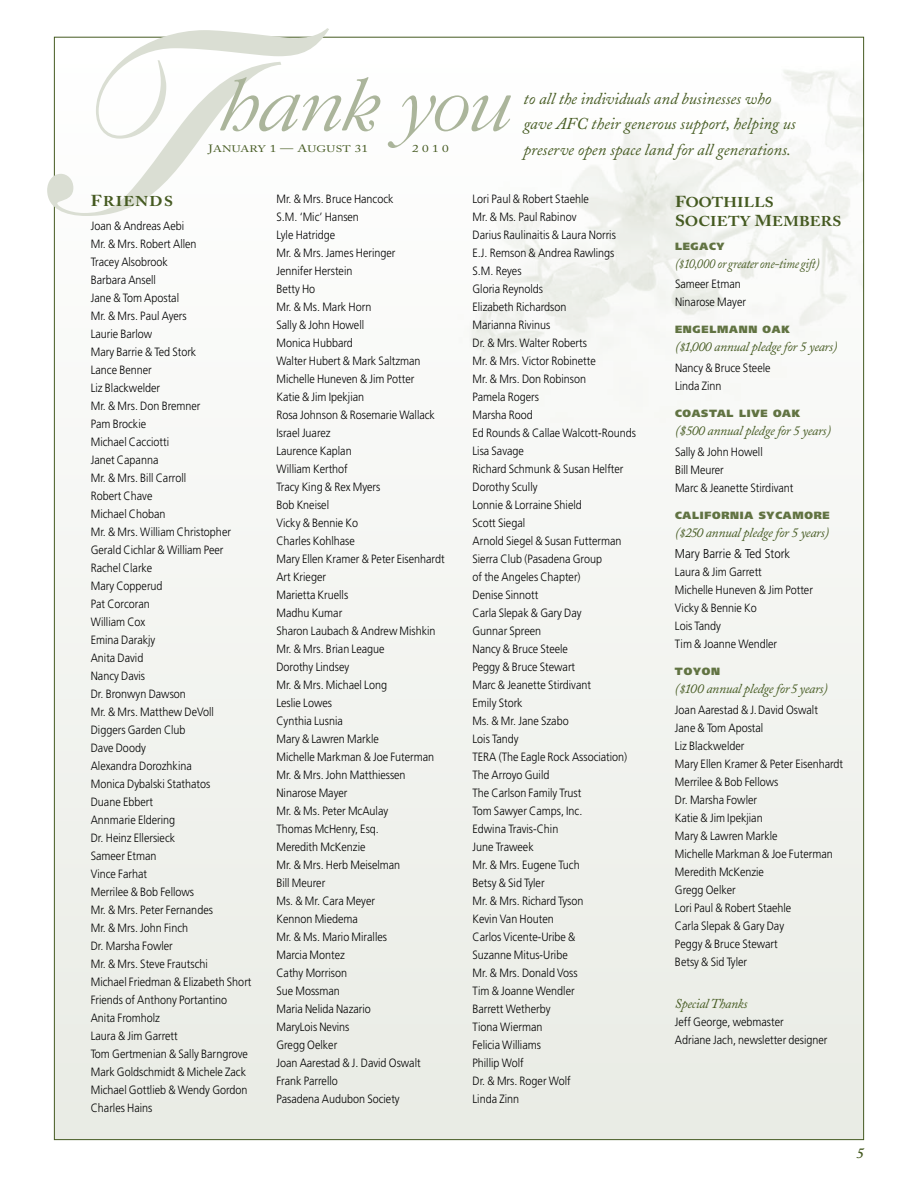
<style>
.page{position:relative;width:918px;height:1188px;background:#fff}
.page>*{position:absolute;margin:0;border:0;box-sizing:border-box;transform-origin:0 0}
.t1{font:italic 16.5px/25.5px "Adobe Caslon";color:#455a21}
.t2{font:italic 600 15px "Adobe Caslon";color:#455a21}
.t3{font:14.1px/19.5px "Adobe Caslon Bold SC900";letter-spacing:.015em;color:#455a21;scale:1.1 1}
.t4{font:italic 13.5px "Adobe Caslon";letter-spacing:-.02em;color:#455a21}
.t5{font:italic 13.5px "Adobe Caslon";letter-spacing:-.02em;color:#455a21;scale:.9 1}
.t6{font:300 12.75px "Frutiger";color:#000;scale:.9 1}
.t7{font:300 12px/18px "Frutiger";color:#000;scale:.9 1}
.t8{font:900 10.5px "Frutiger";letter-spacing:.07em;color:#617342}
.t9{font:10.5px "Adobe Caslon Regular SC900";color:#455a21;scale:1.26 1}
.t10{font:9.45px "Adobe Caslon Regular SC900";letter-spacing:.02em;color:#455a21;scale:1.26 1}
.s1{font-size:10.5px}
.s2{font-size:15.75px}
.s3{font-size:12px}
</style>
<div class="page">
<div style="left:54px;top:37px;width:810px;height:1103px;background:#f2f3ef"></div>
<svg style="left:47px;top:28px;width:282px;height:188px;fill:#fdfdfc"></svg>
<img style="left:453px;top:49px;width:411px;height:373px">
<svg style="left:220px;top:77px;width:291px;height:71px"></svg>
<p class="t10" style="left:208px;top:143px;width:128px"><span class="s1">J</span>ANUARY <span class="s1">1 — A</span>UGUST <span class="s1">31</span></p>
<p class="t9" style="left:412px;top:142px;width:31px">2 0 1 0</p>
<h1 class="t1" style="left:524px;top:86px;width:274px">to all the individuals and businesses who gave AFC their generous support, helping us preserve open space land for all generations.</h1>
<p class="t3" style="left:91px;top:191px;width:76px"><span class="s2">F</span>RIENDS</p>
<p class="t7" style="left:91px;top:217px;width:180px">Joan &amp; Andreas Aebi<br>Mr. &amp; Mrs. Robert Allen<br>Tracey Alsobrook<br>Barbara Ansell<br>Jane &amp; Tom Apostal<br>Mr. &amp; Mrs. Paul Ayers<br>Laurie Barlow<br>Mary Barrie &amp; Ted Stork<br>Lance Benner<br>Liz Blackwelder<br>Mr. &amp; Mrs. Don Bremner<br>Pam Brockie<br>Michael Cacciotti<br>Janet Capanna<br>Mr. &amp; Mrs. Bill Carroll<br>Robert Chave<br>Michael Choban<br>Mr. &amp; Mrs. William Christopher<br>Gerald Cichlar &amp; William Peer<br>Rachel Clarke<br>Mary Copperud<br>Pat Corcoran<br>William Cox<br>Emina Darakjy<br>Anita David<br>Nancy Davis<br>Dr. Bronwyn Dawson<br>Mr. &amp; Mrs. Matthew DeVoll<br>Diggers Garden Club<br>Dave Doody<br>Alexandra Dorozhkina<br>Monica Dybalski Stathatos<br>Duane Ebbert<br>Annmarie Eldering<br>Dr. Heinz Ellersieck<br>Sameer Etman<br>Vince Farhat<br>Merrilee &amp; Bob Fellows<br>Mr. &amp; Mrs. Peter Fernandes<br>Mr. &amp; Mrs. John Finch<br>Dr. Marsha Fowler<br>Mr. &amp; Mrs. Steve Frautschi<br>Michael Friedman &amp; Elizabeth Short<br>Friends of Anthony Portantino<br>Anita Fromholz<br>Laura &amp; Jim Garrett<br>Tom Gertmenian &amp; Sally Barngrove<br>Mark Goldschmidt &amp; Michele Zack<br>Michael Gottlieb &amp; Wendy Gordon<br>Charles Hains</p>
<p class="t7" style="left:276px;top:190px;width:188px">Mr. &amp; Mrs. Bruce Hancock<br>S.M. ‘Mic’ Hansen<br>Lyle Hatridge<br>Mr. &amp; Mrs. James Heringer<br>Jennifer Herstein<br>Betty H o<br>Mr. &amp; Ms. Mark Horn<br>Sally &amp; John Howell<br>Monica H ubbard<br>Walter H ubert &amp; Mark Saltzman<br>Michelle H uneven &amp; Jim Potter<br>Katie &amp; Jim Ipekjian<br>Rosa Johnson &amp; Rosemarie Wallack<br>Israel Juarez<br>Laurence Kaplan<br>William Kerthof<br>Tracy King &amp; Rex Myers<br>Bob Kneisel<br>Vicky &amp; Bennie Ko<br>Charles Kohlhase<br>Mary Ellen Kramer &amp; Peter Eisenhardt<br>Art Krieger<br>Marietta Kruells<br>Madhu Kumar<br>Sharon Laubach &amp; Andrew Mishkin<br>Mr. &amp; Mrs. Brian League<br>Dorothy Lindsey<br>Mr. &amp; Mrs. Michael Long<br>Leslie Lowes<br>Cynthia Lusnia<br>Mary &amp; Lawren Markle<br>Michelle Markman &amp; Joe Futerman<br>Mr. &amp; Mrs. John Matthiessen<br>Ninarose Mayer<br>Mr. &amp; Ms. Peter McAulay<br>Thomas McHenry, Esq.<br>Meredith McKenzie<br>Mr. &amp; Mrs. Herb Meiselman<br>Bill Meurer<br>Ms. &amp; Mr. Cara Meyer<br>Kennon Miedema<br>Mr. &amp; Ms. Mario Miralles<br>Marcia Montez<br>Cathy Morrison<br>Sue Mossman<br>Maria Nelida Nazario<br>MaryLois Nevins<br>Gregg Oelker<br>Joan Aarestad &amp; J. David Oswalt<br>Frank Parrello<br>Pasadena Audubon Society</p>
<p class="t7" style="left:472px;top:190px;width:183px">Lori Paul &amp; Robert Staehle<br>Mr. &amp; Ms. Paul Rabinov<br>Darius Raulinaitis &amp; Laura Norris<br>E.J. Remson &amp; Andrea Rawlings<br>S.M. Reyes<br>Gloria Reynolds<br>Elizabeth Richardson<br>Marianna Rivinus<br>Dr. &amp; Mrs. Walter Roberts<br>Mr. &amp; Mrs. Victor Robinette<br>Mr. &amp; Mrs. Don Robinson<br>Pamela Rogers<br>Marsha Rood<br>Ed Rounds &amp; Callae Walcott-Rounds<br>Lisa Savage<br>Richard Schmunk &amp; Susan Helfter<br>Dorothy Scully<br>Lonnie &amp; Lorraine Shield<br>Scott Siegal<br>Arnold Siegel &amp; Susan Futterman<br>Sierra Club (Pasadena Group<br>of the Angeles Chapter)<br>Denise Sinnott<br>Carla Slepak &amp; Gary Day<br>Gunnar Spreen<br>Nancy &amp; Bruce Steele<br>Peggy &amp; Bruce Stewart<br>Marc &amp; Jeanette Stirdivant<br>Emily Stork<br>Ms. &amp; Mr. Jane Szabo<br>Lois Tandy<br>TERA (The Eagle Rock Association)<br>The Arroyo Guild<br>The Carlson Family Trust<br>Tom Sawyer Camps, Inc.<br>Edwina Travis-Chin<br>June Traweek<br>Mr. &amp; Mrs. Eugene Tuch<br>Betsy &amp; Sid Tyler<br>Mr. &amp; Mrs. Richard Tyson<br>Kevin Van H outen<br>Carlos Vicente-Uribe &amp;<br>Suzanne Mitus-Uribe<br>Mr. &amp; Mrs. Donald Voss<br>Tim &amp; Joanne Wendler<br>Barrett Wetherby<br>Tiona Wierman<br>Felicia Williams<br>Phillip Wolf<br>Dr. &amp; Mrs. Roger Wolf<br>Linda Zinn</p>
<p class="t3" style="left:675px;top:193px;width:153px"><span class="s2">F</span>OOTHILLS<br><span class="s2">S</span>OCIETY <span class="s2">M</span>EMBERS</p>
<p class="t8" style="left:675px;top:240px;width:25px">LEGAC</p>
<p class="t8" style="left:717px;top:240px;width:8px">Y</p>
<p class="t5" style="left:675px;top:257px;width:162px">(<span class="s3">$</span>10,000 or greater one-time gift)</p>
<p class="t7" style="left:675px;top:275px;width:80px">Sameer Etman<br>Ninarose Mayer</p>
<p class="t8" style="left:675px;top:323px;width:10px">ENG</p>
<p class="t8" style="left:702px;top:323px;width:19px">ELMANN</p>
<p class="t8" style="left:763px;top:323px;width:29px">OAK</p>
<p class="t4" style="left:675px;top:339px;width:164px">(<span class="s3">$</span>1,000 annual pledge for 5 years)</p>
<p class="t7" style="left:675px;top:359px;width:108px">Nancy &amp; Bruce Steele<br>Linda Zinn</p>
<p class="t8" style="left:675px;top:407px;width:17px">COASTAL</p>
<p class="t8" style="left:739px;top:407px;width:63px">LIVE OAK</p>
<p class="t4" style="left:675px;top:423px;width:157px">($500 annual pledge for 5 years)</p>
<p class="t7" style="left:675px;top:443px;width:133px">Sally &amp; John Howell<br>Bill Meurer<br>Marc &amp; Jeanette Stirdivant</p>
<p class="t8" style="left:675px;top:509px;width:9px">CAL</p>
<p class="t8" style="left:700px;top:509px;width:15px">IFORN</p>
<p class="t8" style="left:740px;top:509px;width:46px">IA SYCAMOR</p>
<p class="t8" style="left:823px;top:509px;width:9px">E</p>
<p class="t4" style="left:675px;top:525px;width:156px">(<span class="s3">$</span>250 annual pledge for 5 years)</p>
<p class="t6" style="left:675px;top:546px;width:130px">Mary Barrie &amp; Ted Stork</p>
<p class="t7" style="left:675px;top:563px;width:155px">Laura &amp; Jim Garrett<br>Michelle H uneven &amp; Jim Potter<br>Vicky &amp; Bennie Ko<br>Lois Tandy<br>Tim &amp; Joanne Wendler</p>
<p class="t8" style="left:675px;top:665px;width:37px">TOYON</p>
<p class="t4" style="left:675px;top:681px;width:154px">(<span class="s3">$</span>100 annual pledge for 5 years)</p>
<p class="t7" style="left:675px;top:701px;width:188px">Joan Aarestad &amp; J. David Oswalt<br>Jane &amp; Tom Apostal<br>Liz Blackwelder<br>Mary Ellen Kramer &amp; Peter Eisenhardt<br>Merrilee &amp; Bob Fellows<br>Dr. Marsha Fowler<br>Katie &amp; Jim Ipekjian<br>Mary &amp; Lawren Markle<br>Michelle Markman &amp; Joe Futerman<br>Meredith McKenzie<br>Gregg Oelker<br>Lori Paul &amp; Robert Staehle<br>Carla Slepak &amp; Gary Day<br>Peggy &amp; Bruce Stewart<br>Betsy &amp; Sid Tyler</p>
<p class="t4" style="left:675px;top:996px;width:74px">Special Thanks</p>
<p class="t7" style="left:675px;top:1013px;width:171px">Jeff George, webmaster<br>Adriane Jach, newsletter designer</p>
<p class="t2" style="left:856px;top:1145px;width:9px">5</p>
</div>
